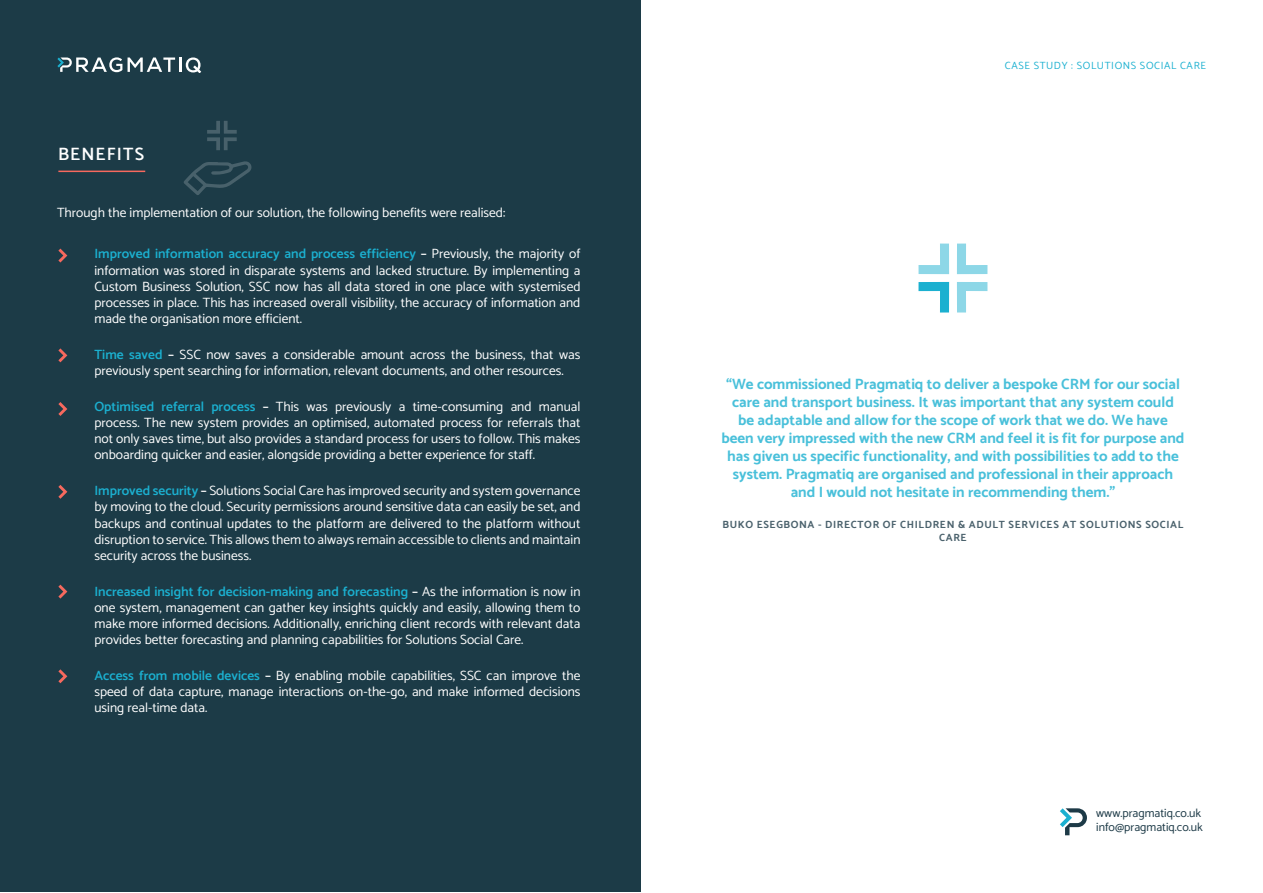
<style>
.page{position:relative;width:1263px;height:893px;background:#fff}
.page>*{position:absolute;margin:0;border:0;box-sizing:border-box;transform-origin:0 0}
.t1{font:600 18px "Catamaran";letter-spacing:.06em;color:#fff}
.t2{font:700 15px/18px "Catamaran";color:#49c0da;text-align:center}
.t3{font:13.5px/16.2px "Catamaran";color:#fff;text-align:justify}
.t4{font:12px/14.4px "Catamaran";color:#1d3a47}
.t5{font:700 10.5px/12.6px "Catamaran";letter-spacing:.06em;color:#4a616c;text-align:center}
.t6{font:10.5px "Catamaran";letter-spacing:.06em;color:#1bb0d0}
.s1{font-weight:600;color:#1bb0d0}
.s2{font-weight:600}
</style>
<div class="page">
<div style="left:0;top:0;width:640px;height:892px;background:#1c3b47"></div>
<svg style="left:128px;top:58px;width:47px;height:14px"></svg>
<hr style="left:179px;top:58px;width:3px;height:14px;background:#fff">
<svg style="left:186px;top:57px;width:15px;height:15px"></svg>
<svg style="left:57px;top:57px;width:65px;height:15px"></svg>
<svg style="left:1060px;top:808px;width:27px;height:27px"></svg>
<hr style="left:58px;top:171px;width:87px;height:1px;background:#f7695e">
<svg style="left:183px;top:161px;width:69px;height:34px"></svg>
<svg style="left:207px;top:121px;width:30px;height:29px"></svg>
<svg style="left:58px;top:249px;width:9px;height:13px"></svg>
<svg style="left:58px;top:348px;width:9px;height:14px"></svg>
<svg style="left:58px;top:402px;width:9px;height:14px"></svg>
<svg style="left:58px;top:485px;width:9px;height:14px"></svg>
<svg style="left:58px;top:585px;width:9px;height:14px"></svg>
<svg style="left:918px;top:282px;width:31px;height:31px"></svg>
<svg style="left:957px;top:244px;width:30px;height:30px"></svg>
<svg style="left:957px;top:282px;width:30px;height:31px"></svg>
<svg style="left:918px;top:244px;width:31px;height:30px"></svg>
<svg style="left:58px;top:669px;width:9px;height:14px"></svg>
<h1 class="t1" style="left:58px;top:140px;width:87px">BENEFITS</h1>
<p class="t3" style="left:57px;top:204px;width:450px">Through the implementation of our solution, the following benefits were realised:</p>
<p class="t3" style="left:94px;top:245px;width:488px"><span class="s1">Improved information accuracy and process efficiency</span> <span class="s2">–</span> Previously, the majority of information was stored in disparate systems and lacked structure. By implementing a Custom Business Solution, SSC now has all data stored in one place with systemised processes in place. This has increased overall visibility, the accuracy of information and made the organisation more efficient.</p>
<p class="t3" style="left:94px;top:346px;width:487px"><span class="s1">Time saved</span> <span class="s2">–</span> SSC now saves a considerable amount across the business, that was previously spent searching for information, relevant documents, and other resources.</p>
<p class="t3" style="left:94px;top:398px;width:488px"><span class="s1">Optimised referral process</span> <span class="s2">–</span> This was previously a time-consuming and manual process. The new system provides an optimised, automated process for referrals that not only saves time, but also provides a standard process for users to follow. This makes onboarding quicker and easier, alongside providing a better experience for staff.</p>
<p class="t3" style="left:94px;top:482px;width:488px"><span class="s1">Improved security</span> <span class="s2">–</span> Solutions Social Care has improved security and system governance by moving to the cloud. Security permissions around sensitive data can easily be set, and backups and continual updates to the platform are delivered to the platform without disruption to service. This allows them to always remain accessible to clients and maintain security across the business.</p>
<p class="t3" style="left:94px;top:583px;width:488px"><span class="s1">Increased insight for decision-making and forecasting</span> <span class="s2">–</span> As the information is now in one system, management can gather key insights quickly and easily, allowing them to make more informed decisions. Additionally, enriching client records with relevant data provides better forecasting and planning capabilities for Solutions Social Care.</p>
<p class="t3" style="left:94px;top:667px;width:488px"><span class="s1">Access from mobile devices</span> <span class="s2">–</span> By enabling mobile capabilities, SSC can improve the speed of data capture, manage interactions on-the-go, and make informed decisions using real-time data.</p>
<p class="t6" style="left:1005px;top:57px;width:203px">CASE STUDY : SOLUTIONS SOCIAL CARE</p>
<p class="t2" style="left:721px;top:375px;width:464px">“We commissioned Pragmatiq to deliver a bespoke CRM for our social care and transport business. It was important that any system could<br>be adaptable and allow for the scope of work that we do. We have been very impressed with the new CRM and feel it is fit for purpose and has given us specific functionality, and with possibilities to add to the system. Pragmatiq are organised and professional in their approach and I would not hesitate in recommending them.”</p>
<p class="t5" style="left:722px;top:518px;width:462px">BUKO ESEGBONA - DIRECTOR OF CHILDREN &amp; ADULT SERVICES AT SOLUTIONS SOCIAL<br>CARE</p>
<p class="t4" style="left:1096px;top:805px;width:108px">www.pragmatiq.co.uk info@pragmatiq.co.uk</p>
</div>
